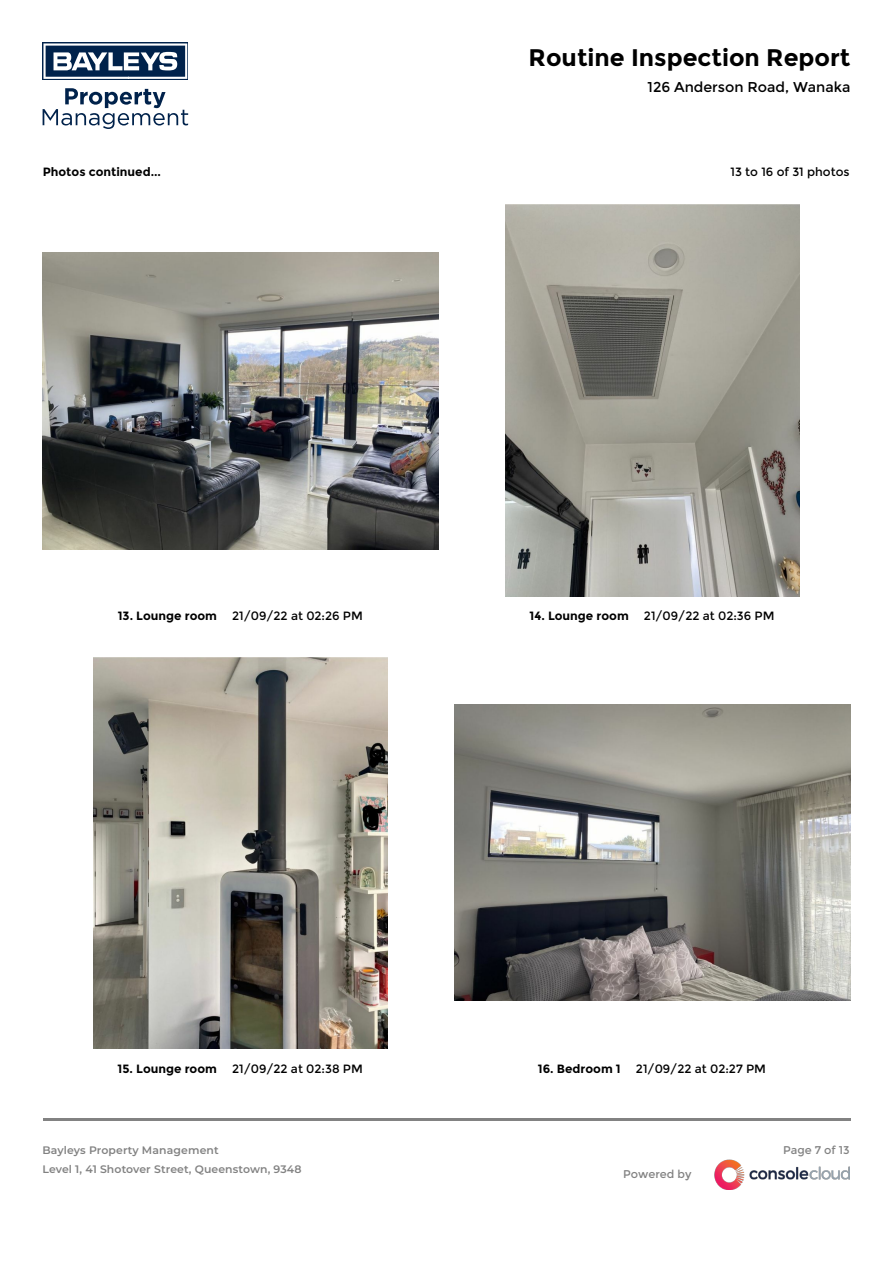
<style>
.page{position:relative;width:893px;height:1263px;background:#fff}
.page>*{position:absolute;margin:0;border:0;box-sizing:border-box;transform-origin:0 0}
.t1{font:700 24px "Montserrat";color:#000}
.t2{font:14.25px "Montserrat";color:#000}
.t3{font:12px "Montserrat";color:#000}
.t4{font:700 12px "Montserrat";color:#000}
.t5{font:11.25px/19.5px "Montserrat";color:#828282}
.t6{font:600 10.8px/18.8px "Montserrat";letter-spacing:.01em;color:#828282}
</style>
<div class="page">
<hr style="left:43px;top:1118px;width:807px;height:2px;background:#828282">
<img style="left:715px;top:1159px;width:135px;height:30px">
<img style="left:43px;top:252px;width:396px;height:297px">
<img style="left:505px;top:205px;width:294px;height:391px">
<img style="left:94px;top:657px;width:294px;height:391px">
<img style="left:454px;top:704px;width:396px;height:296px">
<svg style="left:43px;top:43px;width:145px;height:37px"></svg>
<svg style="left:43px;top:43px;width:144px;height:36px"></svg>
<svg style="left:43px;top:88px;width:145px;height:41px"></svg>
<p class="t1" style="left:529px;top:47px;width:323px">Routine Inspection Report</p>
<p class="t2" style="left:648px;top:80px;width:204px">126 Anderson Road, Wanaka</p>
<p class="t4" style="left:43px;top:167px;width:120px">Photos continued...</p>
<p class="t3" style="left:730px;top:166px;width:121px">13 to 16 of 31 photos</p>
<p class="t4" style="left:118px;top:611px;width:101px">13. Lounge room</p>
<p class="t3" style="left:232px;top:610px;width:132px">21/09/22 at 02:26 PM</p>
<p class="t4" style="left:530px;top:611px;width:101px">14. Lounge room</p>
<p class="t3" style="left:644px;top:610px;width:132px">21/09/22 at 02:36 PM</p>
<p class="t4" style="left:118px;top:1063px;width:101px">15. Lounge room</p>
<p class="t3" style="left:232px;top:1063px;width:132px">21/09/22 at 02:38 PM</p>
<p class="t4" style="left:538px;top:1063px;width:84px">16. Bedroom 1</p>
<p class="t3" style="left:636px;top:1063px;width:132px">21/09/22 at 02:27 PM</p>
<p class="t5" style="left:93px;top:1140px;width:211px;text-indent:-50px">The Accommodation Centre<br>1 S otover Street, Queenstown, 9348</p>
<p class="t5" style="left:783px;top:1140px;width:68px">Page 7 of 13</p>
<p class="t6" style="left:43px;top:1140px;width:261px">Bayleys Property Management<br>Level 1, 41 Shotover Street, Queenstown, 9348</p>
<p class="t5" style="left:623px;top:1165px;width:70px">Powered by</p>
</div>
